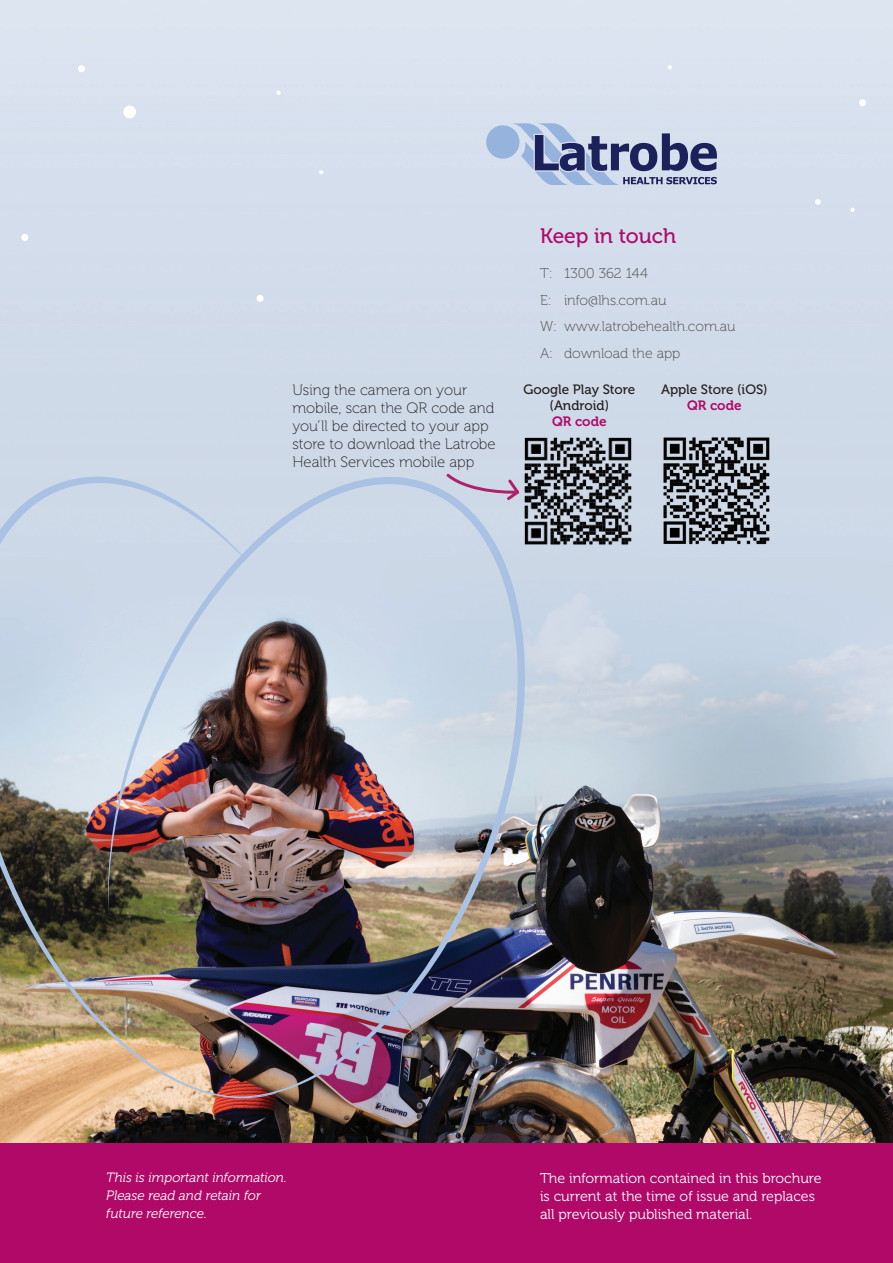
<style>
.page{position:relative;width:893px;height:1263px;background:#fff}
.page>*{position:absolute;margin:0;border:0;box-sizing:border-box;transform-origin:0 0}
.H2_pink{font:21px "Museo 500";color:#b00968}
.t1{font:15px/18px "Museo 100";color:#231f20}
.Body_text_definition{font:14.25px/18px "Museo 300";color:#fff}
.Body_text2{font:14.25px "Museo 100";color:#4b4845}
.Body_text2-2{font:italic 13.5px/18px "Museo 300";color:#fff}
.t2{font:13.5px/16.2px "Museo 500";color:#231f20;text-align:center}
.s1{font-family:"Museo 700";color:#b00968}
</style>
<div class="page">
<img style="left:0;top:0;width:893px;height:1144px">
<div style="left:0;top:1144px;width:893px;height:119px;background:#b00968"></div>
<div style="left:486px;top:125px;width:33px;height:34px;background:#95b3dd;border-radius:50%"></div>
<svg style="left:511px;top:123px;width:206px;height:62px;background:#98a4c2"></svg>
<img style="left:106px;top:476px;width:420px;height:625px">
<img style="left:0;top:474px;width:276px;height:626px">
<svg style="left:319px;top:170px;width:4px;height:4px"></svg>
<div style="left:257px;top:295px;width:7px;height:7px;background:#fff;border-radius:50%"></div>
<svg style="left:668px;top:65px;width:4px;height:4px"></svg>
<div style="left:21px;top:234px;width:7px;height:7px;background:#fff;border-radius:50%"></div>
<div style="left:123px;top:106px;width:13px;height:12px;background:#fff;border-radius:50%"></div>
<div style="left:78px;top:65px;width:7px;height:7px;background:#fff;border-radius:50%"></div>
<svg style="left:815px;top:199px;width:6px;height:6px"></svg>
<div style="left:859px;top:99px;width:7px;height:7px;background:#fff;border-radius:50%"></div>
<svg style="left:850px;top:208px;width:5px;height:4px"></svg>
<svg style="left:276px;top:91px;width:5px;height:4px"></svg>
<img style="left:523px;top:436px;width:113px;height:111px">
<img style="left:657px;top:436px;width:121px;height:111px">
<svg style="left:444px;top:471px;width:78px;height:32px;background:#c8c2d9"></svg>
<p class="t1" style="left:292px;top:381px;width:205px">Using the camera on your mobile, scan the QR code and you’ll be directed to your app store to download the Latrobe<br>Health Services mobile app</p>
<p class="H2_pink" style="left:540px;top:224px;width:138px">Keep in touch</p>
<p class="Body_text2" style="left:540px;top:266px;width:109px">T: 1300 362 144</p>
<p class="Body_text2" style="left:540px;top:292px;width:128px">E: info@lhs.com.au</p>
<p class="Body_text2" style="left:540px;top:319px;width:197px">W: www.latrobehealth.com.au</p>
<p class="Body_text2" style="left:540px;top:345px;width:142px">A: download the app</p>
<p class="t2" style="left:523px;top:381px;width:113px">Google Play Store (Android)<br><span class="s1">QR code</span></p>
<p class="t2" style="left:661px;top:381px;width:108px">Apple Store (iOS)<br><span class="s1">QR code</span></p>
<p class="Body_text2-2" style="left:106px;top:1169px;width:182px">This is important information.<br>Please read and retain for future reference.</p>
<p class="Body_text_definition" style="left:540px;top:1169px;width:283px">The information contained in this brochure is current at the time of issue and replaces all previously published material.</p>
</div>
